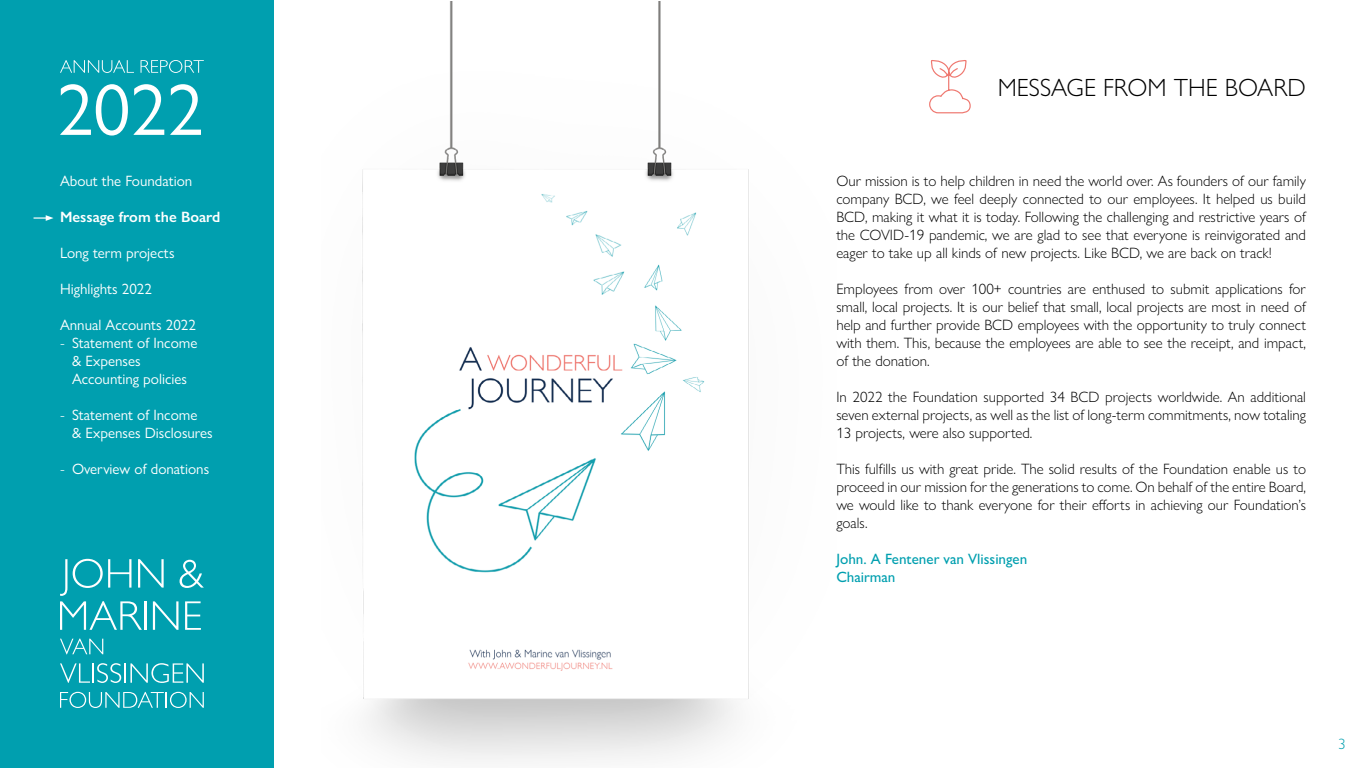
<style>
.page{position:relative;width:1366px;height:768px;background:#fff}
.page>*{position:absolute;margin:0;border:0;box-sizing:border-box;transform-origin:0 0}
.t1{font:300 25px "Gill Sans Nova";color:#000}
.t2{font:300 15px/18px "Gill Sans Nova";color:#000;text-align:justify}
.t3{font:15px/18px "Gill Sans Nova";color:#fff}
.t4{font:500 15px/18px "Gill Sans Nova";color:#009faf}
.t5{font:600 15px "Gill Sans Nova";color:#fff}
.t6{font:300 15px "Gill Sans Nova";color:#009faf}
.s1{font-weight:300}
</style>
<div class="page">
<div style="left:0;top:0;width:273px;height:768px;background:#009faf"></div>
<svg style="left:60px;top:639px;width:43px;height:15px"></svg>
<svg style="left:60px;top:663px;width:30px;height:20px"></svg>
<hr style="left:92px;top:663px;width:2px;height:20px;background:#fff">
<svg style="left:97px;top:663px;width:107px;height:20px"></svg>
<svg style="left:60px;top:692px;width:144px;height:16px"></svg>
<svg style="left:60px;top:559px;width:144px;height:71px"></svg>
<svg style="left:60px;top:60px;width:144px;height:13px"></svg>
<svg style="left:60px;top:84px;width:141px;height:52px"></svg>
<svg style="left:929px;top:60px;width:42px;height:54px"></svg>
<img style="left:362px;top:1px;width:387px;height:759px">
<svg style="left:34px;top:215px;width:20px;height:6px"></svg>
<p class="t3" style="left:60px;top:172px;width:134px">About the Foundation</p>
<p class="t5" style="left:60px;top:208px;width:162px">Message from the Board</p>
<p class="t3" style="left:60px;top:244px;width:116px">Long term projects</p>
<p class="t3" style="left:60px;top:280px;width:93px">Highlights 2022</p>
<p class="t3" style="left:60px;top:316px;width:137px">Annual Accounts 2022</p>
<p class="t3" style="left:72px;top:334px;width:127px;text-indent:-12px"><span class="s1">-</span> Statement of Income &amp; Expenses<br>Accounting policies</p>
<p class="t3" style="left:72px;top:406px;width:142px;text-indent:-12px"><span class="s1">-</span> Statement of Income<br>&amp; Expenses Disclosures</p>
<p class="t3" style="left:60px;top:460px;width:151px"><span class="s1">-</span> Overview of donations</p>
<h1 class="t1" style="left:998px;top:72px;width:310px">MESSAGE FROM THE BOARD</h1>
<p class="t2" style="left:836px;top:172px;width:471px">Our mission is to help children in need the world over. As founders of our family company BCD, we feel deeply connected to our employees. It helped us build BCD, making it what it is today. Following the challenging and restrictive years of the COVID-19 pandemic, we are glad to see that everyone is reinvigorated and eager to take up all kinds of new projects. Like BCD, we are back on track!</p>
<p class="t2" style="left:836px;top:280px;width:471px">Employees from over 100+ countries are enthused to submit applications for small, local projects. It is our belief that small, local projects are most in need of help and further provide BCD employees with the opportunity to truly connect with them. This, because the employees are able to see the receipt, and impact, of the donation.</p>
<p class="t2" style="left:836px;top:388px;width:471px">In 2022 the Foundation supported 34 BCD projects worldwide. An additional seven external projects, as well as the list of long-term commitments, now totaling 13 projects, were also supported.</p>
<p class="t2" style="left:836px;top:460px;width:471px">This fulfills us with great pride. The solid results of the Foundation enable us to proceed in our mission for the generations to come. On behalf of the entire Board, we would like to thank everyone for their efforts in achieving our Foundation’s goals.</p>
<p class="t4" style="left:836px;top:550px;width:192px">John. A Fentener van Vlissingen<br>Chairman</p>
<p class="t6" style="left:1338px;top:735px;width:9px">3</p>
</div>
